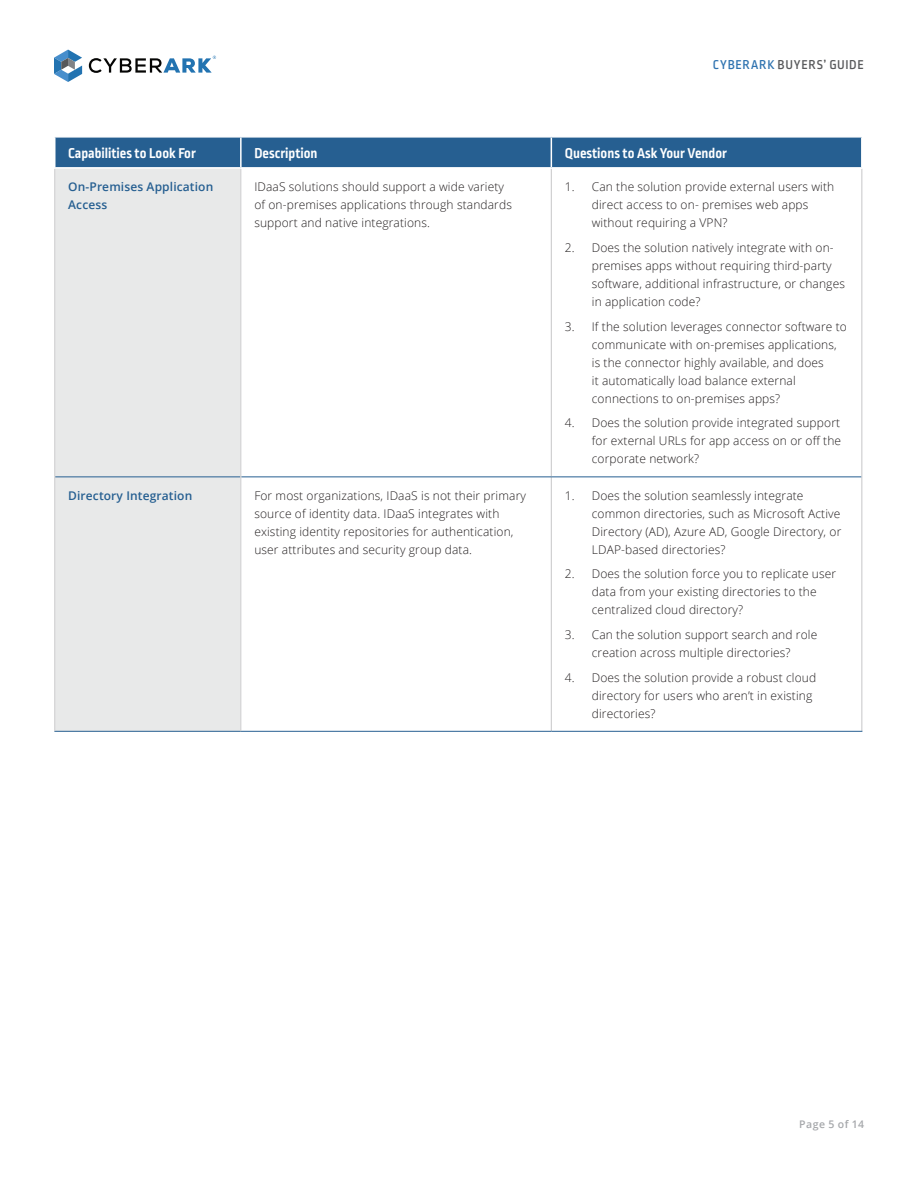
<style>
.page{position:relative;width:918px;height:1188px;background:#fff}
.page>*{position:absolute;margin:0;border:0;box-sizing:border-box;transform-origin:0 0}
.table_head_text{font:700 15px "Ropa Sans Pro";color:#fff}
.t1{font:500 13.5px "Ropa Sans Pro";letter-spacing:.06em;color:#58595b}
.table__normal_text{font:300 12px/18px "Open Sans";letter-spacing:.01em;color:#231f20}
.table_bold_text_blue{font:600 12px/18px "Open Sans";letter-spacing:.01em;color:#265f91}
.t2{font:600 10.5px "Open Sans";letter-spacing:.045em;color:#a6a8ab}
.s1{color:#2f73b0}
</style>
<div class="page">
<svg style="left:54px;top:50px;width:28px;height:32px"></svg>
<svg style="left:89px;top:56px;width:127px;height:17px"></svg>
<div style="left:55px;top:169px;width:185px;height:562px;background:#e8e9e9"></div>
<svg style="left:241px;top:169px;width:620px;height:562px"></svg>
<div style="left:56px;top:138px;width:805px;height:29px;background:#265f91"></div>
<hr style="left:551px;top:169px;width:1px;height:308px;background:#cdcdce">
<hr style="left:861px;top:169px;width:1px;height:308px;background:#cdcdce">
<hr style="left:551px;top:477px;width:1px;height:254px;background:#cdcdce">
<hr style="left:861px;top:477px;width:1px;height:254px;background:#cdcdce">
<hr style="left:55px;top:477px;width:185px;height:1px;background:#265f91">
<hr style="left:241px;top:477px;width:310px;height:1px;background:#265f91">
<hr style="left:551px;top:477px;width:310px;height:1px;background:#265f91">
<hr style="left:54px;top:731px;width:187px;height:1px;background:#265f91">
<hr style="left:241px;top:731px;width:310px;height:1px;background:#265f91">
<hr style="left:551px;top:731px;width:311px;height:1px;background:#265f91">
<hr style="left:240px;top:138px;width:2px;height:29px;background:#fff">
<hr style="left:54px;top:169px;width:1px;height:308px;background:#cdcdce">
<hr style="left:240px;top:169px;width:1px;height:308px;background:#cdcdce">
<hr style="left:54px;top:477px;width:1px;height:254px;background:#cdcdce">
<hr style="left:240px;top:477px;width:1px;height:254px;background:#cdcdce">
<p class="t1" style="left:713px;top:58px;width:153px"><span class="s1">CYBERARK</span> BUYERS’ GUIDE</p>
<p class="table_head_text" style="left:68px;top:145px;width:129px">Capabilities to Look For</p>
<p class="table_head_text" style="left:254px;top:145px;width:65px">Description</p>
<p class="table_head_text" style="left:565px;top:145px;width:164px">Questions to Ask Your Vendor</p>
<p class="table_bold_text_blue" style="left:68px;top:178px;width:147px">On-Premises Application<br>Access</p>
<p class="table__normal_text" style="left:254px;top:177px;width:259px">IDaaS solutions should support a wide variety of on-premises applications through standards support and native integrations.</p>
<p class="table__normal_text" style="left:592px;top:177px;width:244px;text-indent:-27px">1. Can the solution provide external users with direct access to on- premises web apps without requiring a VPN?</p>
<p class="table__normal_text" style="left:592px;top:238px;width:255px;text-indent:-27px">2. Does the solution natively integrate with on&shy;premises apps without requiring third-party software, additional infrastructure, or changes in application code?</p>
<p class="table__normal_text" style="left:592px;top:317px;width:257px;text-indent:-27px">3. If the solution leverages connector software to communicate with on-premises applications, is the connector highly available, and does<br>it automatically load balance external connections to on-premises apps?</p>
<p class="table__normal_text" style="left:592px;top:414px;width:251px;text-align:justify;text-indent:-27px">4. Does the solution provide integrated support for external URLs for app access on or off the corporate network?</p>
<p class="table_bold_text_blue" style="left:68px;top:486px;width:126px">Directory Integration</p>
<p class="table__normal_text" style="left:254px;top:486px;width:273px">For most organizations, IDaaS is not their primary source of identity data. IDaaS integrates with existing identity repositories for authentication, user attributes and security group data.</p>
<p class="table__normal_text" style="left:592px;top:486px;width:251px;text-indent:-27px">1. Does the solution seamlessly integrate common directories, such as Microsoft Active Directory (AD), Azure AD, Google Directory, or LDAP-based directories?</p>
<p class="table__normal_text" style="left:592px;top:565px;width:246px;text-indent:-27px">2. Does the solution force you to replicate user data from your existing directories to the centralized cloud directory?</p>
<p class="table__normal_text" style="left:565px;top:625px;width:254px;text-align:center">3. Can the solution support search and role creation across multiple directories?</p>
<p class="table__normal_text" style="left:592px;top:668px;width:226px;text-indent:-27px">4. Does the solution provide a robust cloud directory for users who aren’t in existing directories?</p>
<p class="t2" style="left:799px;top:1117px;width:66px">Page 5 of 14</p>
</div>
